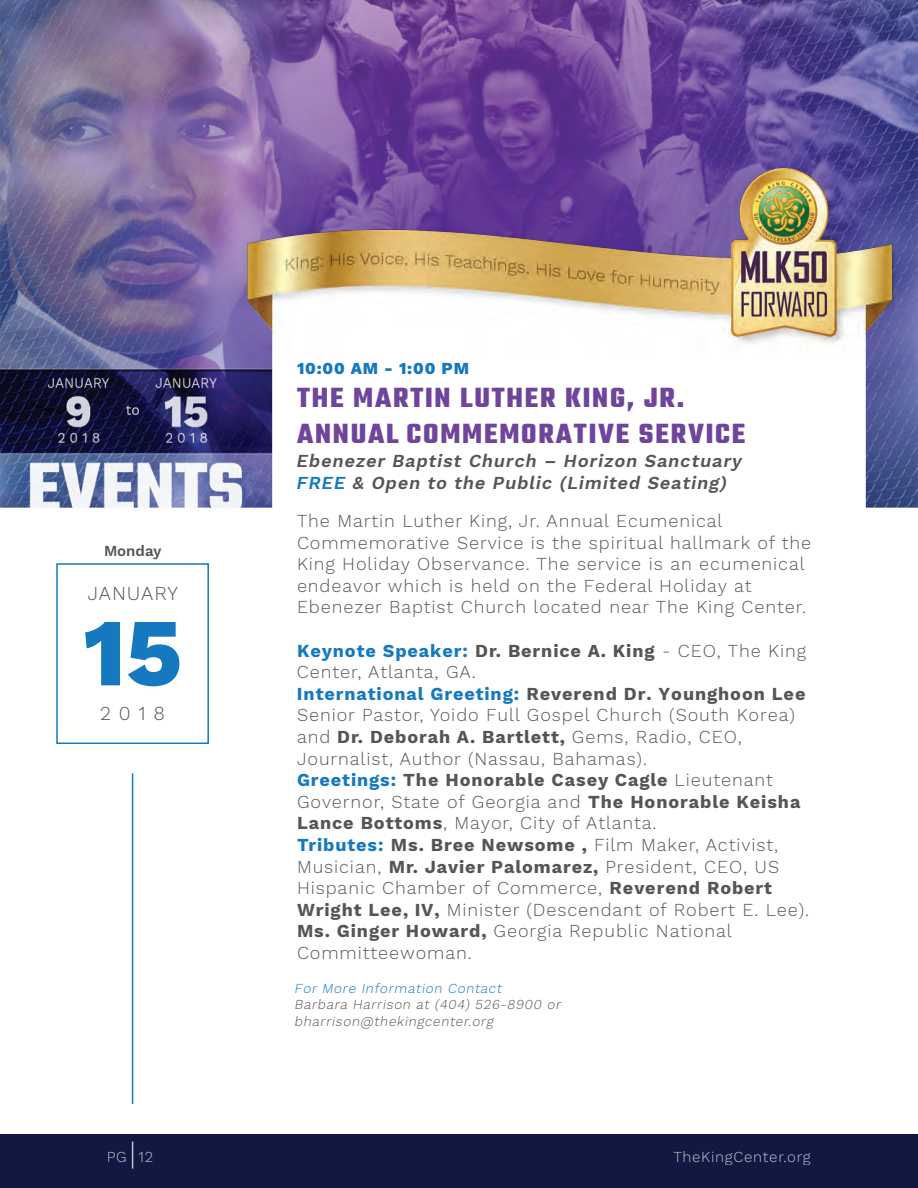
<style>
.page{position:relative;width:918px;height:1188px;background:#fff}
.page>*{position:absolute;margin:0;border:0;box-sizing:border-box;transform-origin:0 0}
.t1{font:800 96px "Work Sans";color:#1479bf}
.t2{font:700 30px/36px "Teko";letter-spacing:.06em;color:#6f459b}
.t3{font:300 19.5px "Work Sans";letter-spacing:.05em;color:#545554}
.t4{font:300 18px/21.6px "Work Sans";letter-spacing:.05em;color:#545554}
.t5{font:italic 600 18px/21.6px "Work Sans";color:#545554}
.t6{font:800 16.5px "Work Sans";letter-spacing:.05em;color:#1479bf}
.t7{font:300 15px "Work Sans";letter-spacing:.05em;color:#fff}
.t8{font:600 15px "Work Sans";color:#545554}
.t9{font:italic 300 13.5px/16.2px "Work Sans";color:#545554}
.t10{font:italic 300 13.5px "Work Sans";color:#1479bf}
.s1{color:#1479bf}
.s2{font-weight:700;color:#1479bf}
.s3{font-weight:700}
</style>
<div class="page">
<div style="left:0;top:1134px;width:918px;height:54px;background:#111842"></div>
<svg style="left:132px;top:1142px;width:1px;height:27px"></svg>
<img style="left:0;top:0;width:918px;height:509px">
<img style="left:241px;top:168px;width:654px;height:341px">
<div style="left:56px;top:563px;width:153px;height:181px;border:2px solid #1479bf"></div>
<hr style="left:132px;top:773px;width:1px;height:331px;background:#1479bf">
<p class="t8" style="left:104px;top:542px;width:59px">Monday</p>
<p class="t3" style="left:88px;top:581px;width:92px">JANUARY</p>
<h1 class="t1" style="left:83px;top:597px;width:101px">15</h1>
<p class="t3" style="left:100px;top:702px;width:66px">2018</p>
<p class="t6" style="left:297px;top:359px;width:174px">10:00 AM - 1:00 PM</p>
<h2 class="t2" style="left:297px;top:382px;width:450px">THE MARTIN LUTHER KING, JR.<br>ANNUAL COMMEMORATIVE SERVICE</h2>
<p class="t5" style="left:296px;top:451px;width:451px">Ebenezer Baptist Church – Horizon Sanctuary<br><span class="s1">FREE</span> &amp; Open to the Public (Limited Seating)</p>
<p class="t4" style="left:297px;top:511px;width:516px">The Martin Luther King, Jr. Annual Ecumenical Commemorative Service is the spiritual hallmark of the King Holiday Observance. The service is an ecumenical endeavor which is held on the Federal Holiday at Ebenezer Baptist Church located near The King Center.</p>
<p class="t4" style="left:297px;top:640px;width:514px"><span class="s2">Keynote Speaker:</span> <span class="s3">Dr. Bernice A. King</span> - CEO, The King Center, Atlanta, GA.<br><span class="s2">International Greeting:</span> <span class="s3">Reverend Dr. Younghoon Lee </span>Senior Pastor, Yoido Full Gospel Church (South Korea) and <span class="s3">Dr. Deborah A. Bartlett,</span> Gems, Radio, CEO, Journalist, Author (Nassau, Bahamas).<br><span class="s2">Greetings:</span> <span class="s3">The Honorable Casey Cagle</span> Lieutenant Governor, State of Georgia and <span class="s3">The Honorable Keisha Lance Bottoms</span>, Mayor, City of Atlanta.<br><span class="s2">Tributes:</span> <span class="s3">Ms. Bree Newsome ,</span> Film Maker, Activist, Musician, <span class="s3">Mr. Javier Palomarez,</span> President, CEO, US Hispanic Chamber of Commerce, <span class="s3">Reverend Robert Wright Lee, IV,</span> Minister (Descendant of Robert E. Lee).<br><span class="s3">Ms. Ginger Howard,</span> Georgia Republic National Committeewoman.</p>
<p class="t10" style="left:294px;top:981px;width:212px">For More Information Contact</p>
<p class="t9" style="left:294px;top:997px;width:271px">Barbara Harrison at (404) 526-8900 or bharrison@thekingcenter.org</p>
<p class="t7" style="left:107px;top:1148px;width:48px">PG 12</p>
<p class="t7" style="left:673px;top:1148px;width:139px">TheKingCenter.org</p>
</div>
